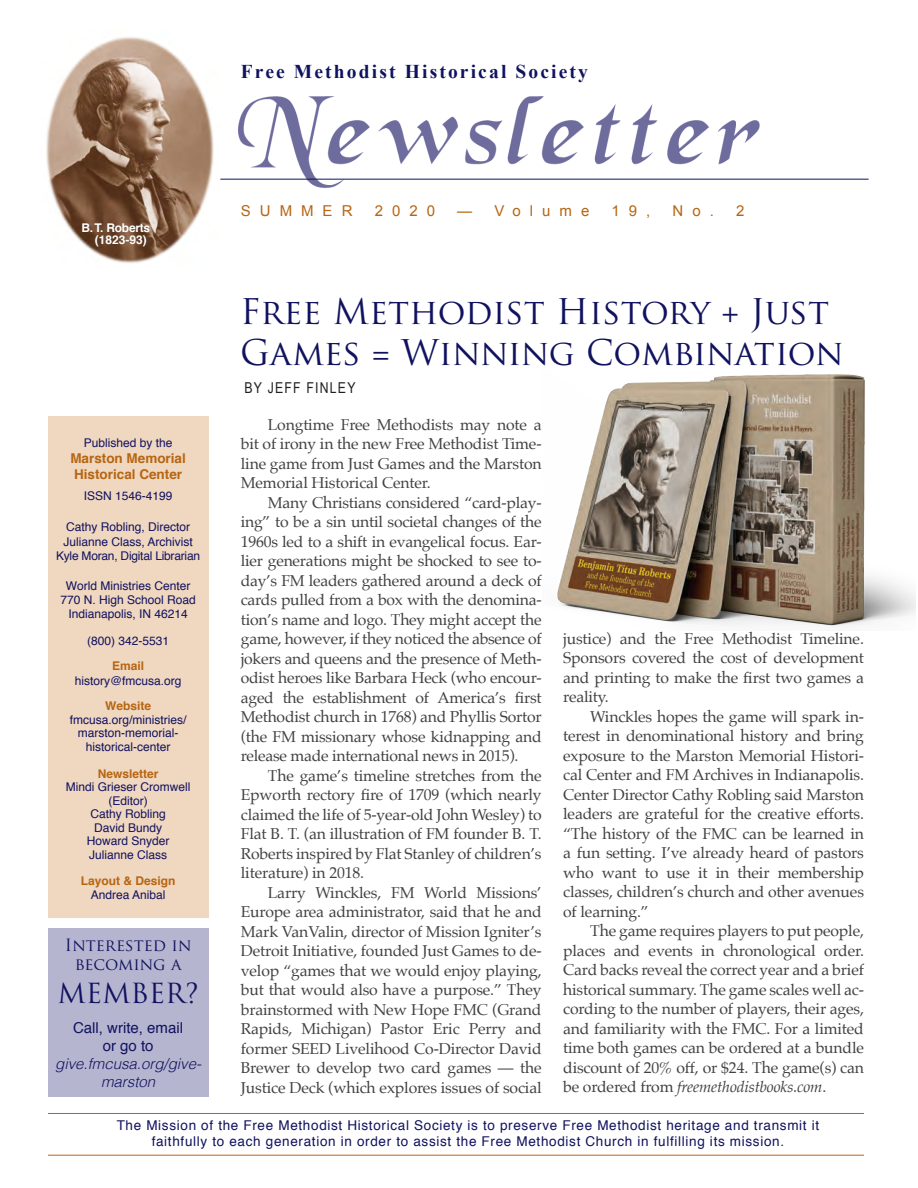
<style>
.page{position:relative;width:918px;height:1188px;background:#fff}
.page>*{position:absolute;margin:0;border:0;box-sizing:border-box;transform-origin:0 0}
.t1{font:34.5px/41.4px "Trajan Pro";color:#11125f}
.t2{font:27px "Trajan Pro";color:#11125f}
.t3{font:700 19.5px "Times New Roman";letter-spacing:.11em;color:#11125f}
.t4{font:16.5px/19.8px "Trajan Pro";color:#11125f;text-align:center}
.t5{font:15.75px/19.5px "Palatino";letter-spacing:-.01em;color:#414141;text-align:justify}
.t6{font:italic 300 15px/18px "Helvetica";color:#11125f;text-align:center}
.t7{font:15px "Arial";letter-spacing:.6em;color:#b66512}
.t8{font:15px "Helvetica";color:#11125f}
.t9{font:15px "Arial Narrow";letter-spacing:.08em;color:#231f20}
.t10{font:13.5px "Helvetica";letter-spacing:.05em;color:#11125f}
.t11{font:700 13.5px "Helvetica";color:#b66512}
.t12{font:12px/13.5px "Helvetica";color:#11125f;text-align:center}
.t13{font:700 12px "Helvetica";color:#b66512}
.t14{font:12px "Helvetica";letter-spacing:-.02em;color:#11125f}
.t15{font:700 12px "Helvetica";letter-spacing:-.02em;color:#fff}
.s1{font-style:italic}
</style>
<div class="page">
<img style="left:220px;top:96px;width:591px;height:93px">
<div style="left:48px;top:417px;width:160px;height:501px;background:#f0d7c0"></div>
<hr style="left:48px;top:1155px;width:816px;height:1px;background:#b66512">
<hr style="left:48px;top:1113px;width:816px;height:1px;background:#b66512">
<hr style="left:220px;top:179px;width:649px;height:1px;background:#11125f">
<img style="left:46px;top:37px;width:168px;height:226px">
<div style="left:48px;top:928px;width:160px;height:169px;background:#b6b5d0"></div>
<img style="left:557px;top:374px;width:358px;height:253px">
<p class="t3" style="left:241px;top:58px;width:349px">Free Methodist Historical Society</p>
<p class="t15" style="left:81px;top:218px;width:70px">B.T. Roberts</p>
<p class="t15" style="left:95px;top:230px;width:54px">(1823-93)</p>
<p class="t7" style="left:241px;top:200px;width:113px">SUMMER</p>
<p class="t7" style="left:375px;top:200px;width:62px">2020</p>
<p class="t7" style="left:457px;top:200px;width:134px">— Volume</p>
<p class="t7" style="left:612px;top:200px;width:40px">19,</p>
<p class="t7" style="left:673px;top:200px;width:73px">No. 2</p>
<p class="t1" style="left:240px;top:290px;width:605px">Free Methodist History + Just<br>Games = Winning Combination</p>
<p class="t9" style="left:244px;top:377px;width:113px">BY JEFF FINLEY</p>
<p class="t5" style="left:241px;top:414px;width:302px;text-indent:27px">Longtime Free Methodists may note a bit of irony in the new Free Methodist Time&shy;line game from Just Games and the Marston Memorial Historical Center.</p>
<p class="t5" style="left:241px;top:492px;width:302px;text-indent:27px">Many Christians considered “card-play&shy;ing” to be a sin until societal changes of the 1960s led to a shift in evangelical focus. Ear&shy;lier generations might be shocked to see to&shy;day’s FM leaders gathered around a deck of cards pulled from a box with the denomina&shy;tion’s name and logo. They might accept the game, however, if they noticed the absence of jokers and queens and the presence of Meth&shy;odist heroes like Barbara Heck (who encour&shy;aged the establishment of America’s first Methodist church in 1768) and Phyllis Sortor (the FM missionary whose kidnapping and release made international news in 2015).</p>
<p class="t5" style="left:241px;top:765px;width:302px;text-indent:27px">The game’s timeline stretches from the Epworth rectory fire of 1709 (which nearly claimed the life of 5-year-old John Wesley) to Flat B. T. (an illustration of FM founder B. T.<br>Roberts inspired by Flat Stanley of children’s literature) in 2018.</p>
<p class="t5" style="left:241px;top:882px;width:302px;text-indent:27px">Larry Winckles, FM World Missions’ Europe area administrator, said that he and Mark VanValin, director of Mission Igniter’s Detroit Initiative, founded Just Games to de&shy;velop “games that we would enjoy playing, but that would also have a purpose.” They brainstormed with New Hope FMC (Grand Rapids, Michigan) Pastor Eric Perry and former SEED Livelihood Co-Director David Brewer to develop two card games — the Justice Deck (which explores issues of social</p>
<p class="t12" style="left:84px;top:436px;width:90px">Published by the</p>
<p class="t11" style="left:70px;top:447px;width:117px">Marston Memorial</p>
<p class="t11" style="left:74px;top:464px;width:110px">Historical Center</p>
<p class="t12" style="left:84px;top:489px;width:90px">ISSN 1546-4199</p>
<p class="t12" style="left:66px;top:521px;width:126px">Cathy Robling, Director</p>
<p class="t12" style="left:63px;top:535px;width:131px">Julianne Class, Archivist</p>
<p class="t14" style="left:56px;top:547px;width:145px">Kyle Moran, Digital Librarian</p>
<p class="t12" style="left:66px;top:579px;width:126px">World Ministries Center</p>
<p class="t12" style="left:60px;top:593px;width:137px">770 N. High School Road</p>
<p class="t12" style="left:68px;top:608px;width:121px">Indianapolis, IN 46214</p>
<p class="t12" style="left:87px;top:634px;width:84px">(800) 342-5531</p>
<p class="t13" style="left:112px;top:656px;width:34px">Email</p>
<p class="t12" style="left:75px;top:674px;width:108px">history@fmcusa.org</p>
<p class="t13" style="left:105px;top:696px;width:47px">Website</p>
<p class="t12" style="left:70px;top:713px;width:118px">fmcusa.org/ministries/ marston-memorial&shy;historical-center</p>
<p class="t13" style="left:98px;top:764px;width:62px">Newsletter</p>
<p class="t12" style="left:66px;top:781px;width:126px">Mindi Grieser Cromwell (Editor)</p>
<p class="t12" style="left:90px;top:808px;width:77px">Cathy Robling</p>
<p class="t12" style="left:94px;top:821px;width:70px">David Bundy</p>
<p class="t12" style="left:87px;top:835px;width:84px">Howard Snyder</p>
<p class="t12" style="left:89px;top:848px;width:80px">Julianne Class</p>
<p class="t13" style="left:81px;top:871px;width:96px">Layout &amp; Design</p>
<p class="t12" style="left:91px;top:889px;width:76px">Andrea Anibal</p>
<p class="t5" style="left:563px;top:629px;width:302px">justice) and the Free Methodist Timeline.<br>Sponsors covered the cost of development and printing to make the first two games a reality.</p>
<p class="t5" style="left:563px;top:707px;width:302px;text-indent:27px">Winckles hopes the game will spark in&shy;terest in denominational history and bring exposure to the Marston Memorial Histori&shy;cal Center and FM Archives in Indianapolis.<br>Center Director Cathy Robling said Marston leaders are grateful for the creative efforts. “The history of the FMC can be learned in a fun setting. I’ve already heard of pastors who want to use it in their membership classes, children’s church and other avenues of learning.”</p>
<p class="t5" style="left:563px;top:921px;width:302px;text-indent:27px">The game requires players to put people, places and events in chronological order.<br>Card backs reveal the correct year and a brief historical summary. The game scales well ac&shy;cording to the number of players, their ages, and familiarity with the FMC. For a limited time both games can be ordered at a bundle discount of 20% off, or $24. The game(s) can be ordered from <span class="s1">freemethodistbooks.com</span>.</p>
<p class="t10" style="left:117px;top:1115px;width:704px">The Mission of the Free Methodist Historical Society is to preserve Free Methodist heritage and transmit it</p>
<p class="t10" style="left:152px;top:1131px;width:634px">faithfully to each generation in order to assist the Free Methodist Church in fulfilling its mission.</p>
<p class="t4" style="left:65px;top:935px;width:128px">Interested in becoming a</p>
<p class="t2" style="left:57px;top:976px;width:143px">MEMBER?</p>
<p class="t8" style="left:73px;top:1016px;width:112px">Call, write, email</p>
<p class="t8" style="left:103px;top:1034px;width:52px">or go to</p>
<p class="t6" style="left:55px;top:1054px;width:148px">give.fmcusa.org/give&shy;marston</p>
</div>
